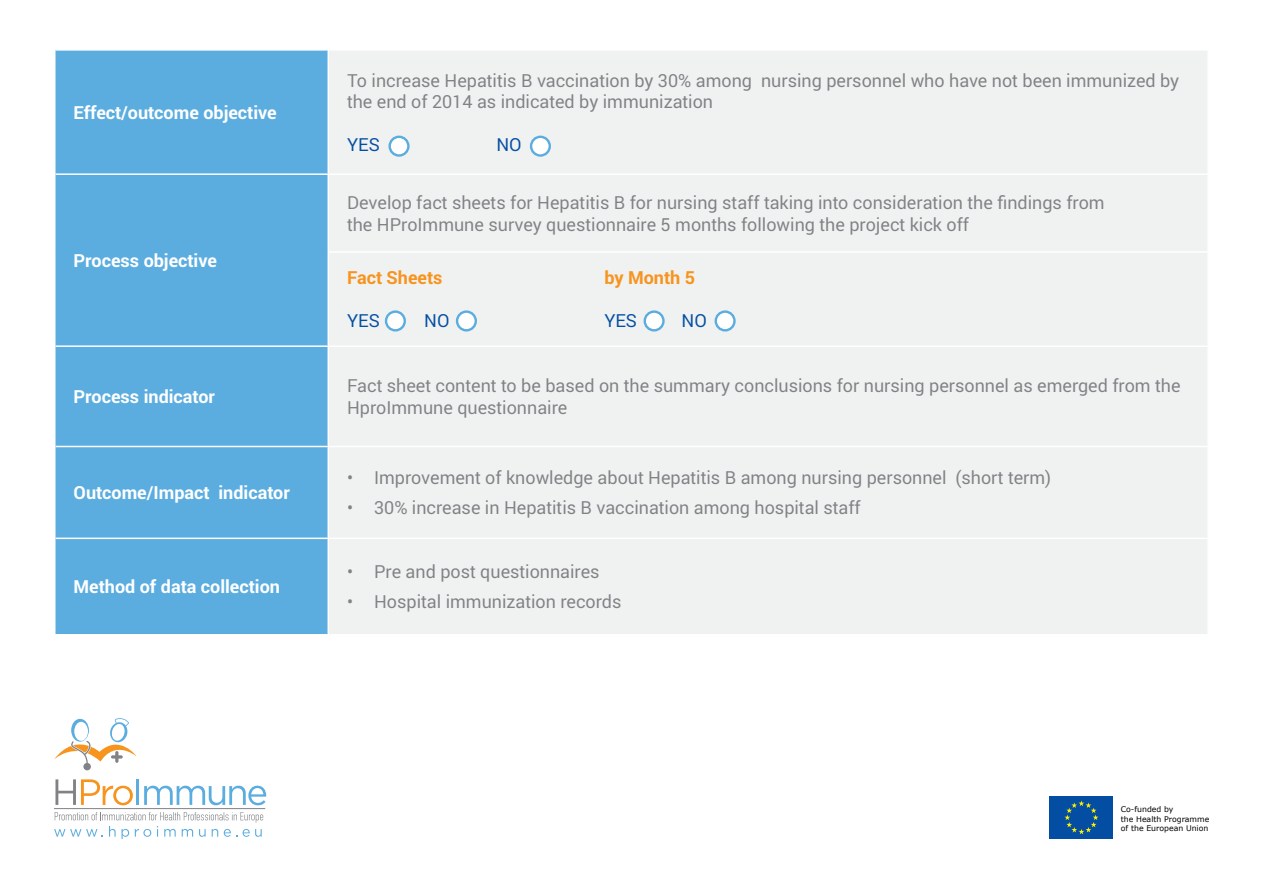
<style>
.page{position:relative;width:1263px;height:893px;background:#fff}
.page>*{position:absolute;margin:0;border:0;box-sizing:border-box;transform-origin:0 0}
.t1{font:18px/21.6px "Roboto";color:#808285}
.t2{font:700 18px "Roboto";color:#fff}
.t3{font:700 18px "Roboto";color:#f7941e}
.t4{font:18px "Roboto";color:#034ea2}
.t5{font:7.8px/9.3px "Verdana";color:#000}
</style>
<div class="page">
<div style="left:1050px;top:797px;width:63px;height:42px;background:#034ea2"></div>
<svg style="left:1064px;top:800px;width:34px;height:34px"></svg>
<hr style="left:54px;top:808px;width:211px;height:1px;background:#808285">
<svg style="left:55px;top:779px;width:78px;height:26px"></svg>
<hr style="left:136px;top:779px;width:3px;height:26px;background:#5bade0">
<svg style="left:144px;top:786px;width:122px;height:19px"></svg>
<svg style="left:54px;top:718px;width:83px;height:52px"></svg>
<svg style="left:54px;top:812px;width:209px;height:27px"></svg>
<div style="left:56px;top:51px;width:272px;height:583px;background:#5bade0"></div>
<div style="left:329px;top:51px;width:878px;height:583px;background:#f0f1f1"></div>
<hr style="left:56px;top:173px;width:272px;height:2px;background:#fff">
<hr style="left:328px;top:173px;width:881px;height:2px;background:#fff">
<hr style="left:329px;top:251px;width:880px;height:2px;background:#fff">
<hr style="left:56px;top:345px;width:272px;height:2px;background:#fff">
<hr style="left:328px;top:345px;width:881px;height:2px;background:#fff">
<hr style="left:56px;top:446px;width:272px;height:1px;background:#fff">
<hr style="left:328px;top:446px;width:881px;height:1px;background:#fff">
<hr style="left:56px;top:538px;width:272px;height:1px;background:#fff">
<hr style="left:328px;top:538px;width:881px;height:1px;background:#fff">
<svg style="left:390px;top:137px;width:18px;height:18px"></svg>
<div style="left:388px;top:136px;width:22px;height:21px;border:2px solid #5bade0;border-radius:50%"></div>
<svg style="left:386px;top:312px;width:19px;height:18px"></svg>
<div style="left:385px;top:310px;width:21px;height:22px;border:2px solid #5bade0;border-radius:50%"></div>
<svg style="left:645px;top:312px;width:18px;height:18px"></svg>
<div style="left:643px;top:310px;width:22px;height:22px;border:2px solid #5bade0;border-radius:50%"></div>
<svg style="left:457px;top:312px;width:19px;height:18px"></svg>
<div style="left:456px;top:310px;width:21px;height:22px;border:2px solid #5bade0;border-radius:50%"></div>
<svg style="left:716px;top:312px;width:18px;height:18px"></svg>
<div style="left:714px;top:310px;width:22px;height:22px;border:2px solid #5bade0;border-radius:50%"></div>
<div style="left:531px;top:137px;width:19px;height:18px;background:#fff;border-radius:50%"></div>
<div style="left:530px;top:136px;width:21px;height:21px;border:2px solid #5bade0;border-radius:50%"></div>
<p class="t2" style="left:74px;top:100px;width:205px">Effect/outcome objective</p>
<p class="t2" style="left:74px;top:248px;width:145px">Process objective</p>
<p class="t1" style="left:347px;top:69px;width:834px">To increase Hepatitis B vaccination by 30% among nursing personnel who have not been immunized by the end of 2014 as indicated by immunization</p>
<p class="t4" style="left:347px;top:132px;width:34px">YES</p>
<p class="t4" style="left:496px;top:132px;width:27px">NO</p>
<p class="t1" style="left:347px;top:191px;width:759px">Develop fact sheets for Hepatitis B for nursing staff taking into consideration the findings from the HProImmune survey questionnaire 5 months following the project kick off</p>
<p class="t3" style="left:347px;top:265px;width:97px">Fact Sheets</p>
<p class="t3" style="left:604px;top:265px;width:92px">by Month 5</p>
<p class="t4" style="left:347px;top:308px;width:34px">YES</p>
<p class="t4" style="left:424px;top:308px;width:27px">NO</p>
<p class="t4" style="left:604px;top:308px;width:34px">YES</p>
<p class="t4" style="left:681px;top:308px;width:27px">NO</p>
<p class="t2" style="left:74px;top:384px;width:143px">Process indicator</p>
<p class="t1" style="left:347px;top:374px;width:835px">Fact sheet content to be based on the summary conclusions for nursing personnel as emerged from the<br>HproImmune questionnaire</p>
<p class="t2" style="left:74px;top:480px;width:218px">Outcome/Impact indicator</p>
<p class="t2" style="left:74px;top:574px;width:208px">Method of data collection</p>
<p class="t1" style="left:347px;top:466px;width:706px">• Improvement of knowledge about Hepatitis B among nursing personnel (short term)</p>
<p class="t1" style="left:347px;top:496px;width:515px">• 30% increase in Hepatitis B vaccination among hospital staff</p>
<p class="t1" style="left:347px;top:560px;width:254px">• Pre and post questionnaires</p>
<p class="t1" style="left:347px;top:590px;width:276px">• Hospital immunization records</p>
<p class="t5" style="left:1121px;top:805px;width:90px">Co-funded by<br>the Health Programme of the European Union</p>
</div>
